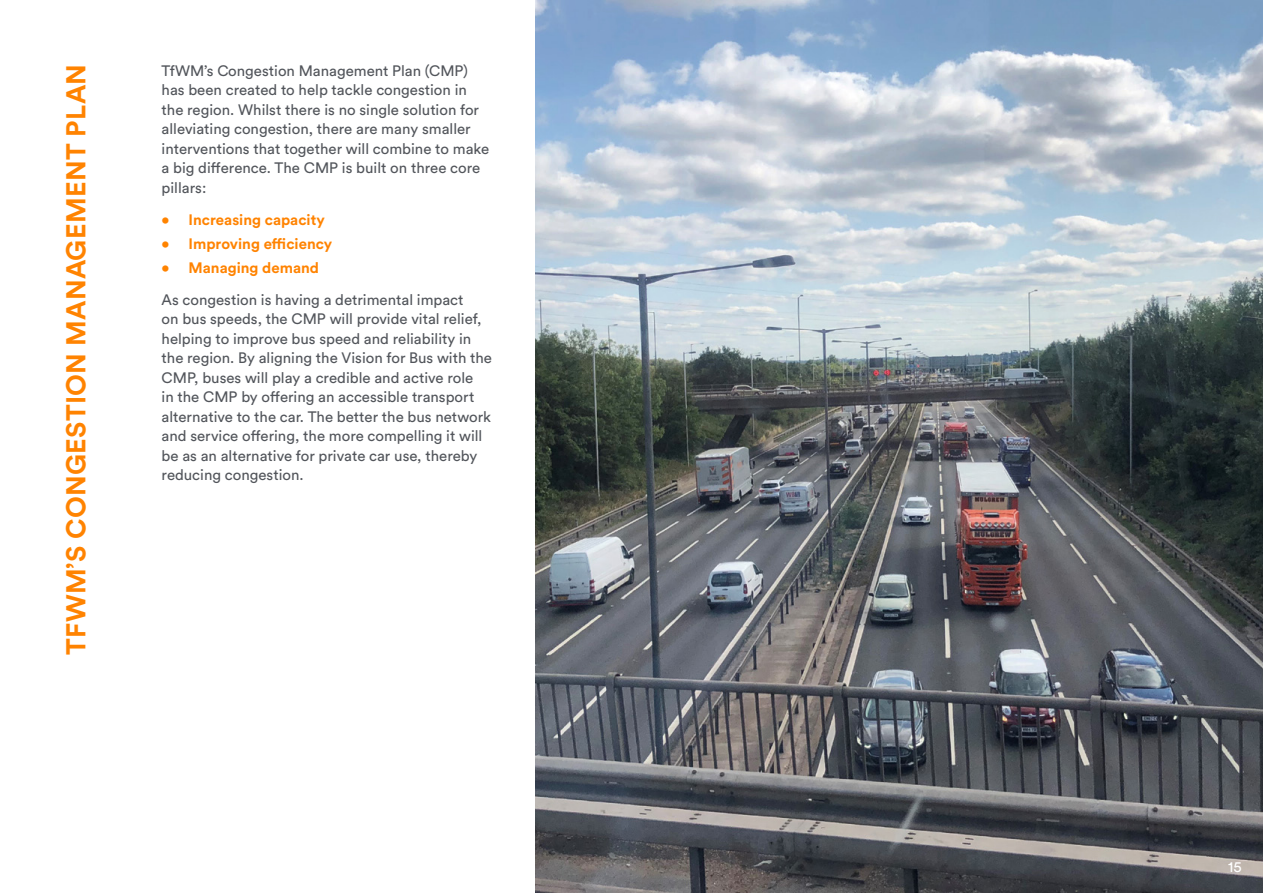
<style>
.page{position:relative;width:1263px;height:893px;background:#fff}
.page>*{position:absolute;margin:0;border:0;box-sizing:border-box;transform-origin:0 0}
.t1{font:700 27px "Circular Std";letter-spacing:.01em;color:#ff8300}
.t2{font:15px/19.5px "Circular Std";color:#52555b}
.t3{font:700 15px "Circular Std";color:#ff8300}
.t4{font:15px "Circular Std";color:#fff}
</style>
<div class="page">
<img style="left:536px;top:0;width:727px;height:893px">
<h1 class="t1" style="left:59px;top:655px;width:593px;rotate:-90deg">TFWM’S CONGESTION MANAGEMENT PLAN</h1>
<p class="t2" style="left:162px;top:61px;width:329px">TfWM’s Congestion Management Plan (CMP) has been created to help tackle congestion in the region. Whilst there is no single solution for alleviating congestion, there are many smaller interventions that together will combine to make a big difference. The CMP is built on three core pillars:</p>
<p class="t3" style="left:162px;top:210px;width:165px">• Increasing capacity</p>
<p class="t3" style="left:162px;top:234px;width:172px">• Improving efficiency</p>
<p class="t3" style="left:162px;top:258px;width:159px">• Managing demand</p>
<p class="t2" style="left:162px;top:290px;width:332px">As congestion is having a detrimental impact<br>on bus speeds, the CMP will provide vital relief, helping to improve bus speed and reliability in the region. By aligning the Vision for Bus with the CMP, buses will play a credible and active role<br>in the CMP by offering an accessible transport alternative to the car. The better the bus network and service offering, the more compelling it will be as an alternative for private car use, thereby reducing congestion.</p>
<p class="t4" style="left:1228px;top:857px;width:15px">15</p>
</div>
